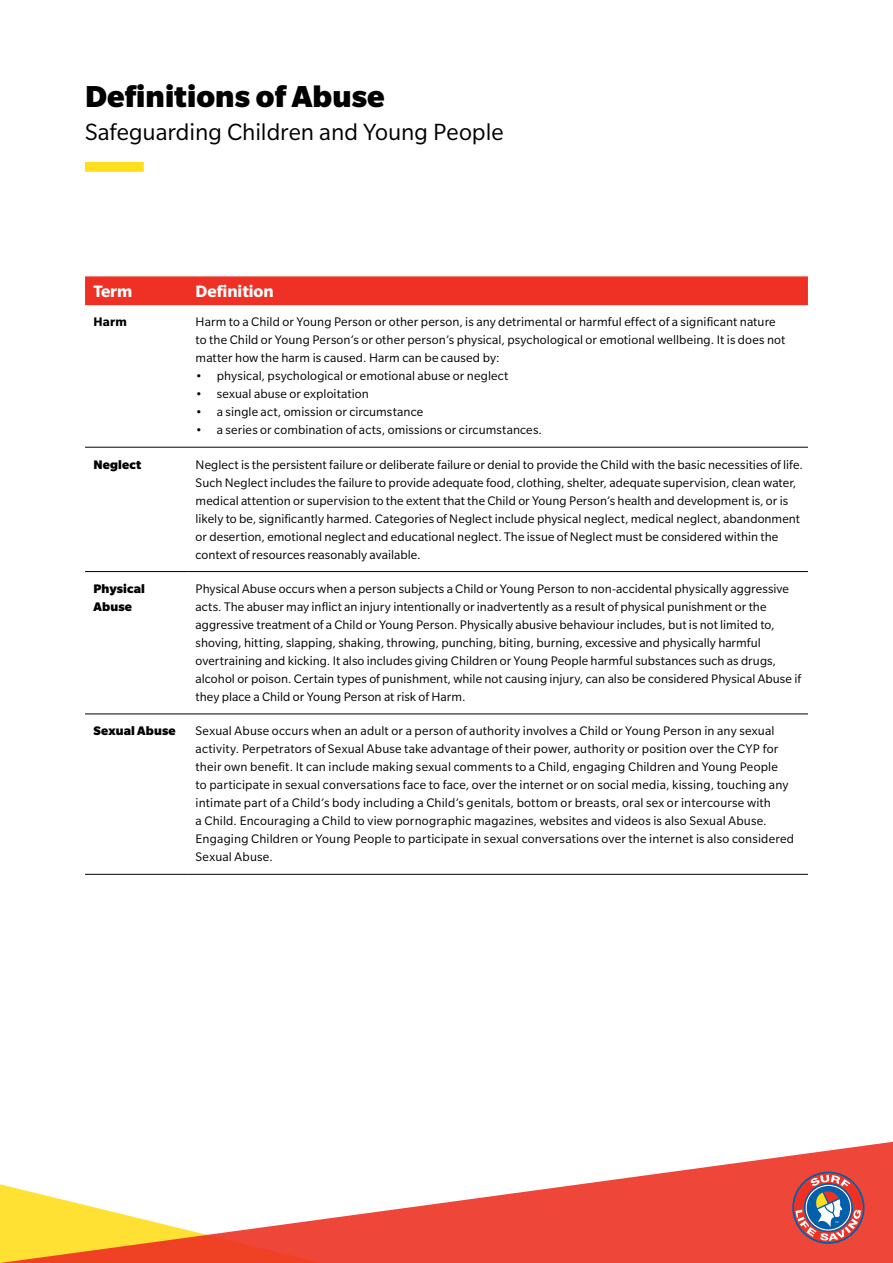
<style>
.page{position:relative;width:893px;height:1263px;background:#fff}
.page>*{position:absolute;margin:0;border:0;box-sizing:border-box;transform-origin:0 0}
.t1{font:900 33px "Slate Std";letter-spacing:.005em;color:#000}
.t2{font:25.5px "Slate Std";color:#000}
.t3{font:700 18px "Slate Std";color:#fff}
.t4{font:13.5px/18px "Slate Std";letter-spacing:.005em;color:#000}
.t5{font:900 13.5px/18px "Slate Std";letter-spacing:.01em;color:#000}
.t6{font:700 13.5px "Slate Std";color:#000}
</style>
<div class="page">
<div style="left:85px;top:276px;width:723px;height:29px;background:#ee3124"></div>
<hr style="left:85px;top:447px;width:102px;height:1px;background:#000">
<hr style="left:187px;top:447px;width:621px;height:1px;background:#000">
<hr style="left:85px;top:571px;width:102px;height:1px;background:#000">
<hr style="left:187px;top:571px;width:621px;height:1px;background:#000">
<hr style="left:85px;top:713px;width:102px;height:1px;background:#000">
<hr style="left:187px;top:713px;width:621px;height:1px;background:#000">
<hr style="left:85px;top:874px;width:102px;height:1px;background:#000">
<hr style="left:187px;top:874px;width:621px;height:1px;background:#000">
<div style="left:85px;top:162px;width:59px;height:10px;background:#ffde1d"></div>
<svg style="left:0;top:1142px;width:893px;height:121px"></svg>
<svg style="left:792px;top:1171px;width:72px;height:73px;background:#a96a76"></svg>
<h1 class="t1" style="left:85px;top:78px;width:301px">Definitions of Abuse</h1>
<h2 class="t2" style="left:85px;top:118px;width:420px">Safeguarding Children and Young People</h2>
<h3 class="t3" style="left:94px;top:281px;width:40px">Term</h3>
<h3 class="t3" style="left:196px;top:281px;width:80px">Definition</h3>
<p class="t6" style="left:94px;top:315px;width:35px">Harm</p>
<p class="t4" style="left:196px;top:313px;width:591px">Harm to a Child or Young Person or other person, is any detrimental or harmful effect of a significant nature to the Child or Young Person’s or other person’s physical, psychological or emotional wellbeing. It is does not matter how the harm is caused. Harm can be caused by:</p>
<p class="t4" style="left:196px;top:367px;width:314px">• physical, psychological or emotional abuse or neglect</p>
<p class="t4" style="left:196px;top:385px;width:175px">• sexual abuse or exploitation</p>
<p class="t4" style="left:196px;top:403px;width:229px">• a single act, omission or circumstance</p>
<p class="t4" style="left:196px;top:421px;width:348px">• a series or combination of acts, omissions or circumstances.</p>
<p class="t5" style="left:94px;top:455px;width:49px">Neglect</p>
<p class="t4" style="left:196px;top:455px;width:609px">Neglect is the persistent failure or deliberate failure or denial to provide the Child with the basic necessities of life.<br>Such Neglect includes the failure to provide adequate food, clothing, shelter, adequate supervision, clean water, medical attention or supervision to the extent that the Child or Young Person’s health and development is, or is likely to be, significantly harmed. Categories of Neglect include physical neglect, medical neglect, abandonment or desertion, emotional neglect and educational neglect. The issue of Neglect must be considered within the context of resources reasonably available.</p>
<p class="t5" style="left:94px;top:580px;width:53px">Physical<br>Abuse</p>
<p class="t4" style="left:196px;top:580px;width:607px">Physical Abuse occurs when a person subjects a Child or Young Person to non-accidental physically aggressive acts. The abuser may inflict an injury intentionally or inadvertently as a result of physical punishment or the aggressive treatment of a Child or Young Person. Physically abusive behaviour includes, but is not limited to, shoving, hitting, slapping, shaking, throwing, punching, biting, burning, excessive and physically harmful overtraining and kicking. It also includes giving Children or Young People harmful substances such as drugs, alcohol or poison. Certain types of punishment, while not causing injury, can also be considered Physical Abuse if they place a Child or Young Person at risk of Harm.</p>
<p class="t5" style="left:94px;top:722px;width:84px">Sexual Abuse</p>
<p class="t4" style="left:196px;top:722px;width:600px">Sexual Abuse occurs when an adult or a person of authority involves a Child or Young Person in any sexual activity. Perpetrators of Sexual Abuse take advantage of their power, authority or position over the CYP for their own benefit. It can include making sexual comments to a Child, engaging Children and Young People<br>to participate in sexual conversations face to face, over the internet or on social media, kissing, touching any intimate part of a Child’s body including a Child’s genitals, bottom or breasts, oral sex or intercourse with<br>a Child. Encouraging a Child to view pornographic magazines, websites and videos is also Sexual Abuse.<br>Engaging Children or Young People to participate in sexual conversations over the internet is also considered Sexual Abuse.</p>
</div>
